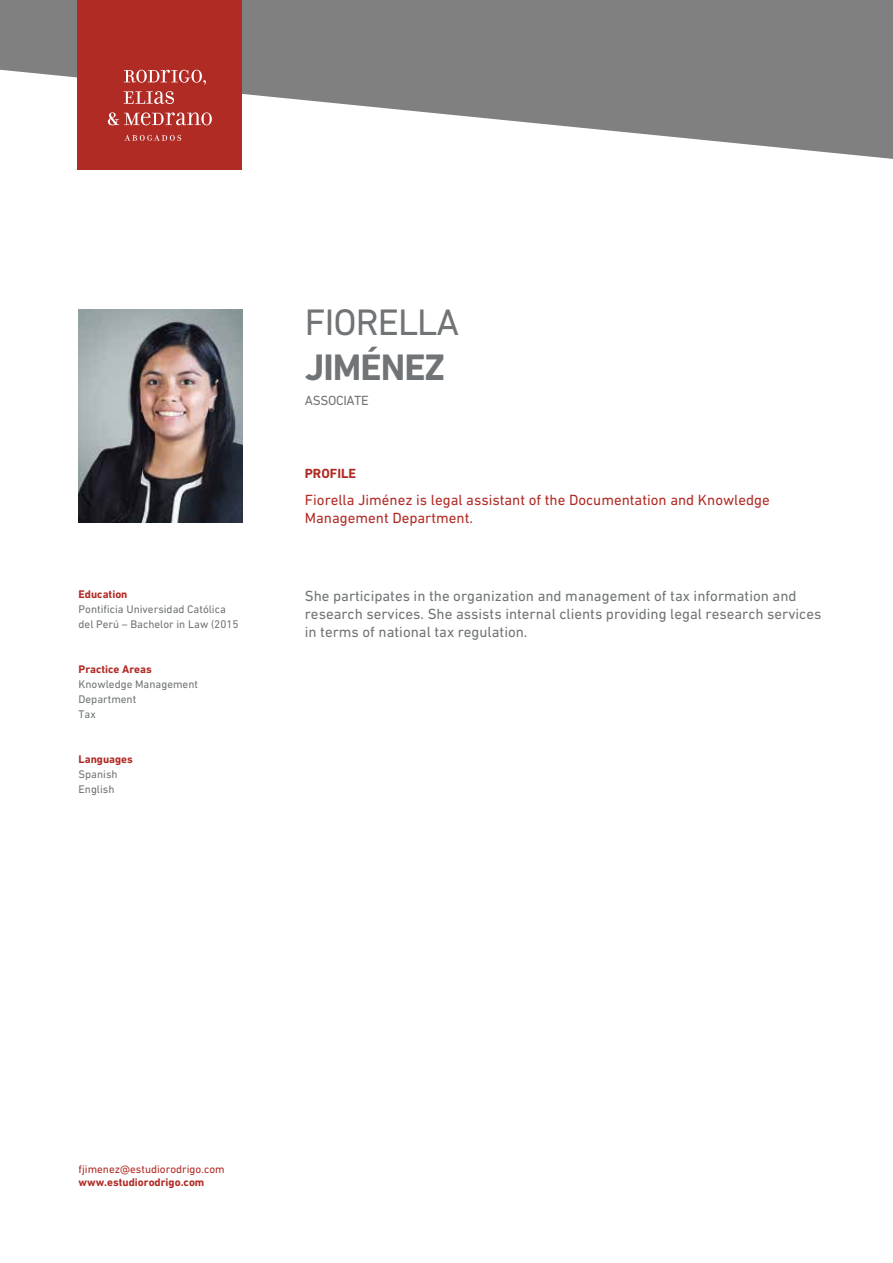
<style>
.page{position:relative;width:893px;height:1263px;background:#fff}
.page>*{position:absolute;margin:0;border:0;box-sizing:border-box;transform-origin:0 0}
.t1{font:37.5px "DIN Next LT Pro";letter-spacing:-.025em;color:#707476}
.t2{font:700 37.5px "DIN Next LT Pro";letter-spacing:-.025em;color:#707476}
.t3{font:15px/18px "DIN Next LT Pro";color:#707476}
.t4{font:15px/18px "DIN Next LT Pro";color:#b12b25}
.t5{font:13.5px "DIN Next LT Pro";letter-spacing:-.025em;color:#717577}
.t6{font:700 13.5px "DIN Next LT Pro";color:#b12b25}
.t7{font:11.25px/15px "DIN Next LT Pro";color:#707476}
.t8{font:700 11.25px "DIN Next LT Pro";color:#b12b25}
.t9{font:11.25px "DIN Next LT Pro";color:#b12b25}
</style>
<div class="page">
<svg style="left:0;top:0;width:893px;height:159px;fill:#808081"></svg>
<img style="left:79px;top:309px;width:163px;height:214px">
<div style="left:77px;top:0;width:165px;height:169px;background:#b12b25"></div>
<svg style="left:124px;top:70px;width:82px;height:15px"></svg>
<svg style="left:124px;top:91px;width:50px;height:13px"></svg>
<svg style="left:108px;top:112px;width:104px;height:13px"></svg>
<svg style="left:124px;top:135px;width:57px;height:6px"></svg>
<p class="t8" style="left:79px;top:588px;width:50px">Education</p>
<p class="t7" style="left:79px;top:602px;width:162px">Pontificia Universidad Católica del Perú – Bachelor in Law (2015</p>
<p class="t8" style="left:79px;top:663px;width:75px">Practice Areas</p>
<p class="t7" style="left:79px;top:677px;width:121px">Knowledge Management<br>Department<br>Tax</p>
<p class="t8" style="left:79px;top:753px;width:56px">Languages</p>
<p class="t7" style="left:79px;top:767px;width:41px">Spanish<br>English</p>
<h1 class="t1" style="left:305px;top:301px;width:156px">FIORELLA</h1>
<h1 class="t2" style="left:305px;top:345px;width:142px">JIMÉNEZ</h1>
<p class="t5" style="left:305px;top:392px;width:65px">ASSOCIATE</p>
<p class="t6" style="left:305px;top:465px;width:53px">PROFILE</p>
<p class="t4" style="left:305px;top:490px;width:466px">Fiorella Jiménez is legal assistant of the Documentation and Knowledge<br>Management Department.</p>
<p class="t3" style="left:305px;top:587px;width:518px">She participates in the organization and management of tax information and research services. She assists internal clients providing legal research services in terms of national tax regulation.</p>
<p class="t9" style="left:79px;top:1162px;width:148px">fjimenez@estudiorodrigo.com</p>
<p class="t8" style="left:79px;top:1176px;width:127px">www.estudiorodrigo.com</p>
</div>
